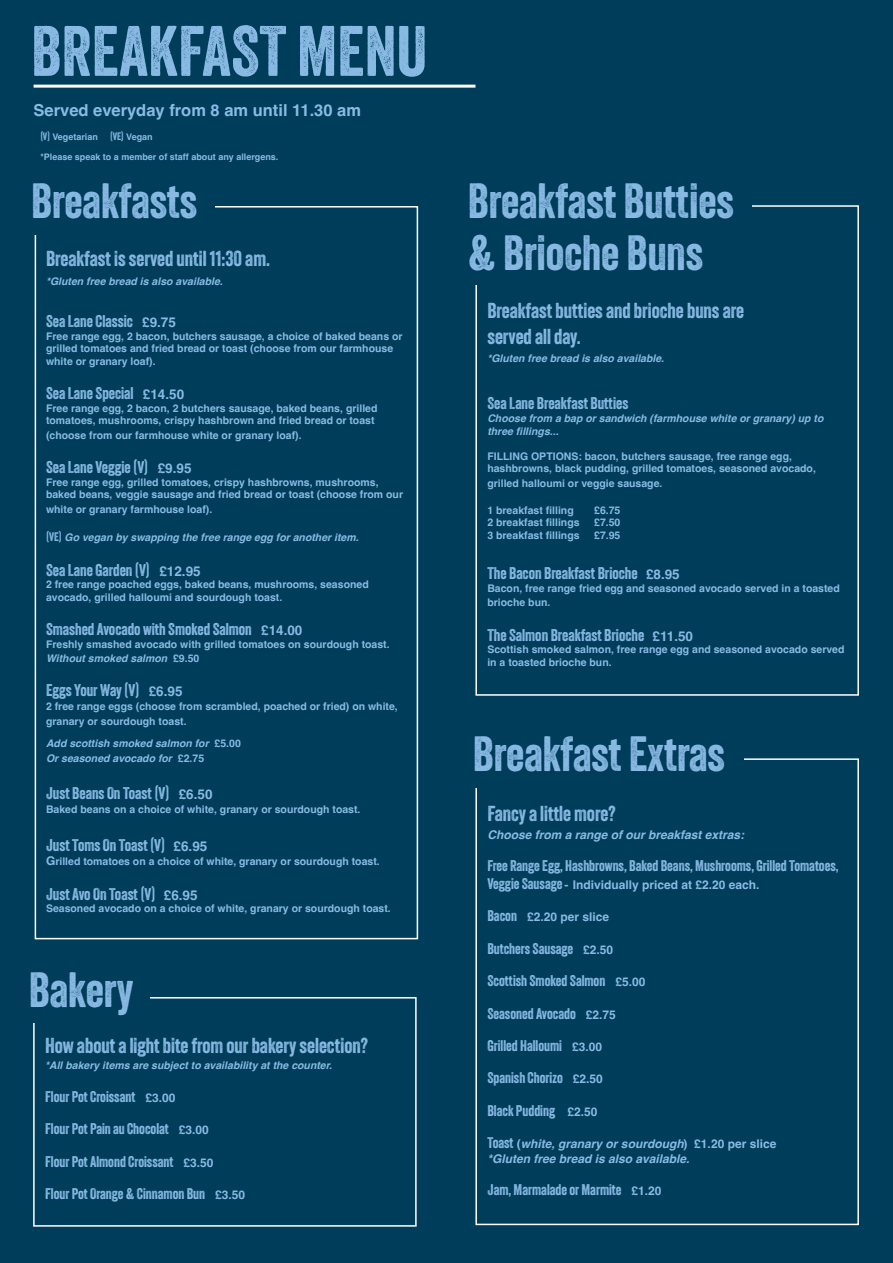
<style>
.page{position:relative;width:893px;height:1263px;background:#003d5a}
.page>*{position:absolute;margin:0;border:0;box-sizing:border-box;transform-origin:0 0}
.t1{font:69px "Veneer";color:#89bae4}
.t2{font:48px "Veneer";color:#89bae4}
.t3{font:21px "Veneer";color:#89bae4}
.t4{font:16.5px "Veneer";color:#89bae4}
.t5{font:700 16.5px "Helvetica";color:#89bae4}
.t6{font:15px "Veneer";color:#89bae4}
.t7{font:italic 700 12px "Helvetica";color:#89bae4}
.t8{font:700 12px "Helvetica";color:#89bae4}
.t9{font:700 10.5px/12.6px "Helvetica";color:#89bae4}
.t10{font:italic 700 10.5px/12.6px "Helvetica";color:#89bae4}
.t11{font:700 9px "Helvetica";color:#89bae4}
.s1{font-family:"Veneer";font-weight:400;font-size:10.5px}
.s2{font-family:"Helvetica";font-weight:700;font-size:13.5px}
.s3{font-family:"Veneer";font-weight:400;font-style:normal;font-size:12px}
.s4{font-style:normal}
.s5{font-size:12px}
.s6{font-family:"Helvetica";font-weight:700;font-size:12px}
.s7{font-family:"Veneer";font-weight:400;font-size:15px}
.s8{font-family:"Veneer";font-weight:400;font-style:normal;font-size:15px}
</style>
<div class="page">
<div style="left:35px;top:206px;width:383px;height:733px;border:2px solid #fff"></div>
<div style="left:21px;top:175px;width:194px;height:59px;background:#003d5a"></div>
<div style="left:475px;top:205px;width:384px;height:491px;border:2px solid #fff"></div>
<div style="left:462px;top:175px;width:290px;height:109px;background:#003d5a"></div>
<div style="left:475px;top:758px;width:384px;height:467px;border:2px solid #fff"></div>
<div style="left:462px;top:724px;width:281px;height:63px;background:#003d5a"></div>
<div style="left:33px;top:997px;width:384px;height:230px;border:2px solid #fff"></div>
<div style="left:20px;top:965px;width:130px;height:58px;background:#003d5a"></div>
<hr style="left:34px;top:85px;width:441px;height:3px;background:#fff">
<p class="t1" style="left:31px;top:9px;width:397px">BREAKFAST MENU</p>
<p class="t5" style="left:34px;top:100px;width:329px">Served everyday from 8 am until 11.30 am</p>
<p class="t11" style="left:40px;top:132px;width:59px"><span class="s1">(V)</span> Vegetarian</p>
<p class="t11" style="left:110px;top:132px;width:44px"><span class="s1">(VE)</span> Vegan</p>
<p class="t11" style="left:40px;top:151px;width:240px">*Please speak to a member of staff about any allergens.</p>
<p class="t2" style="left:31px;top:172px;width:168px">Breakfasts</p>
<p class="t3" style="left:46px;top:246px;width:226px">Breakfast is served until 11:30 am.</p>
<p class="t10" style="left:46px;top:276px;width:178px">*Gluten free bread is also available.</p>
<p class="t4" style="left:46px;top:311px;width:131px">Sea Lane Classic <span class="s2">£9.75</span></p>
<p class="t9" style="left:46px;top:331px;width:358px">Free range egg, 2 bacon, butchers sausage, a choice of baked beans or grilled tomatoes and fried bread or toast (choose from our farmhouse white or granary loaf).</p>
<p class="t4" style="left:46px;top:383px;width:140px">Sea Lane Special <span class="s2">£14.50</span></p>
<p class="t9" style="left:46px;top:403px;width:333px">Free range egg, 2 bacon, 2 butchers sausage, baked beans, grilled tomatoes, mushrooms, crispy hashbrown and fried bread or toast</p>
<p class="t9" style="left:46px;top:430px;width:257px">(choose from our farmhouse white or granary loaf).</p>
<p class="t4" style="left:46px;top:457px;width:147px">Sea Lane Veggie (V) <span class="s2">£9.95</span></p>
<p class="t9" style="left:46px;top:477px;width:359px">Free range egg, grilled tomatoes, crispy hashbrowns, mushrooms, baked beans, veggie sausage and fried bread or toast (choose from our</p>
<p class="t9" style="left:46px;top:504px;width:168px">white or granary farmhouse loaf).</p>
<p class="t10" style="left:46px;top:533px;width:314px"><span class="s3">(VE)</span> Go vegan by swapping the free range egg for another item.</p>
<p class="t4" style="left:46px;top:560px;width:156px">Sea Lane Garden (V) <span class="s2">£12.95</span></p>
<p class="t9" style="left:46px;top:579px;width:324px">2 free range poached eggs, baked beans, mushrooms, seasoned avocado, grilled halloumi and sourdough toast.</p>
<p class="t4" style="left:46px;top:619px;width:258px">Smashed Avocado with Smoked Salmon <span class="s2">£14.00</span></p>
<p class="t9" style="left:46px;top:639px;width:345px">Freshly smashed avocado with grilled tomatoes on sourdough toast.</p>
<p class="t10" style="left:46px;top:653px;width:155px">Without smoked salmon <span class="s4">£9.50</span></p>
<p class="t4" style="left:46px;top:680px;width:138px">Eggs Your Way (V) <span class="s2">£6.95</span></p>
<p class="t9" style="left:46px;top:701px;width:353px;line-height:14.4px">2 free range eggs (choose from scrambled, poached or fried) on white, granary or sourdough toast.</p>
<p class="t10" style="left:46px;top:738px;width:196px">Add scottish smoked salmon for <span class="s4">£5.00</span></p>
<p class="t10" style="left:46px;top:753px;width:160px">Or seasoned avocado for <span class="s4">£2.75</span></p>
<p class="t4" style="left:46px;top:783px;width:168px">Just Beans On Toast (V) <span class="s2">£6.50</span></p>
<p class="t9" style="left:46px;top:804px;width:316px">Baked beans on a choice of white, granary or sourdough toast.</p>
<p class="t4" style="left:46px;top:835px;width:163px">Just Toms On Toast (V) <span class="s2">£6.95</span></p>
<p class="t9" style="left:46px;top:857px;width:335px"><span class="s5">G</span>rilled tomatoes on a choice of white, granary or sourdough toast.</p>
<p class="t4" style="left:46px;top:884px;width:153px">Just Avo On Toast (V) <span class="s2">£6.95</span></p>
<p class="t9" style="left:46px;top:903px;width:346px">Seasoned avocado on a choice of white, granary or sourdough toast.</p>
<p class="t2" style="left:29px;top:961px;width:106px">Bakery</p>
<p class="t3" style="left:45px;top:1033px;width:324px">How about a light bite from our bakery selection?</p>
<p class="t10" style="left:45px;top:1060px;width:289px">*All bakery items are subject to availability at the counter.</p>
<p class="t6" style="left:45px;top:1087px;width:132px">Flour Pot Croissant <span class="s6">£3.00</span></p>
<p class="t6" style="left:45px;top:1120px;width:165px">Flour Pot Pain au Chocolat <span class="s6">£3.00</span></p>
<p class="t6" style="left:45px;top:1152px;width:170px">Flour Pot Almond Croissant <span class="s6">£3.50</span></p>
<p class="t6" style="left:45px;top:1184px;width:202px">Flour Pot Orange &amp; Cinnamon Bun <span class="s6">£3.50</span></p>
<p class="t2" style="left:468px;top:172px;width:268px">Breakfast Butties</p>
<p class="t2" style="left:468px;top:223px;width:237px">&amp; Brioche Buns</p>
<p class="t3" style="left:487px;top:298px;width:258px">Breakfast butties and brioche buns are</p>
<p class="t3" style="left:487px;top:323px;width:95px">served all day.</p>
<p class="t10" style="left:487px;top:353px;width:178px">*Gluten free bread is also available.</p>
<p class="t4" style="left:487px;top:393px;width:142px">Sea Lane Breakfast Butties</p>
<p class="t10" style="left:487px;top:413px;width:338px">Choose from a bap or sandwich (farmhouse white or granary) up to three fillings...</p>
<p class="t9" style="left:487px;top:451px;width:330px">FILLING OPTIONS: bacon, butchers sausage, free range egg, hashbrowns, black pudding, grilled tomatoes, seasoned avocado,</p>
<p class="t9" style="left:487px;top:478px;width:177px">grilled halloumi or veggie sausage.</p>
<p class="t9" style="left:487px;top:505px;width:88px">1 breakfast filling</p>
<p class="t9" style="left:594px;top:505px;width:28px">£6.75</p>
<p class="t9" style="left:487px;top:517px;width:94px">2 breakfast fillings</p>
<p class="t9" style="left:594px;top:517px;width:28px">£7.50</p>
<p class="t9" style="left:487px;top:530px;width:94px">3 breakfast fillings</p>
<p class="t9" style="left:594px;top:530px;width:28px">£7.95</p>
<p class="t4" style="left:487px;top:563px;width:194px">The Bacon Breakfast Brioche <span class="s2">£8.95</span></p>
<p class="t9" style="left:487px;top:582px;width:354px;line-height:14.4px">Bacon, free range fried egg and seasoned avocado served in a toasted brioche bun.</p>
<p class="t4" style="left:487px;top:625px;width:207px">The Salmon Breakfast Brioche <span class="s2">£11.50</span></p>
<p class="t9" style="left:487px;top:644px;width:359px">Scottish smoked salmon, free range egg and seasoned avocado served in a toasted brioche bun.</p>
<p class="t2" style="left:473px;top:724px;width:254px">Breakfast Extras</p>
<p class="t3" style="left:487px;top:800px;width:130px">Fancy a little more?</p>
<p class="t7" style="left:487px;top:827px;width:258px">Choose from a range of our breakfast extras:</p>
<p class="t6" style="left:487px;top:856px;width:353px">Free Range Egg, Hashbrowns, Baked Beans, Mushrooms, Grilled Tomatoes,</p>
<p class="t8" style="left:487px;top:877px;width:274px"><span class="s7">Veggie Sausage</span> - Individually priced at £2.20 each.</p>
<p class="t8" style="left:487px;top:910px;width:123px"><span class="s7">Bacon</span> £2.20 per slice</p>
<p class="t6" style="left:487px;top:939px;width:127px">Butchers Sausage <span class="s6">£2.50</span></p>
<p class="t6" style="left:487px;top:972px;width:160px">Scottish Smoked Salmon <span class="s6">£5.00</span></p>
<p class="t6" style="left:487px;top:1004px;width:130px">Seasoned Avocado <span class="s6">£2.75</span></p>
<p class="t6" style="left:487px;top:1036px;width:116px">Grilled Halloumi <span class="s6">£3.00</span></p>
<p class="t6" style="left:487px;top:1069px;width:117px">Spanish Chorizo <span class="s6">£2.50</span></p>
<p class="t6" style="left:487px;top:1101px;width:112px">Black Pudding <span class="s6">£2.50</span></p>
<p class="t7" style="left:487px;top:1137px;width:290px"><span class="s8">Toast</span> <span class="s4">(</span>white, granary or sourdough<span class="s4">) £1.20 per slice</span></p>
<p class="t7" style="left:487px;top:1151px;width:204px">*Gluten free bread is also available.</p>
<p class="t6" style="left:487px;top:1180px;width:176px">Jam, Marmalade or Marmite <span class="s6">£1.20</span></p>
</div>
